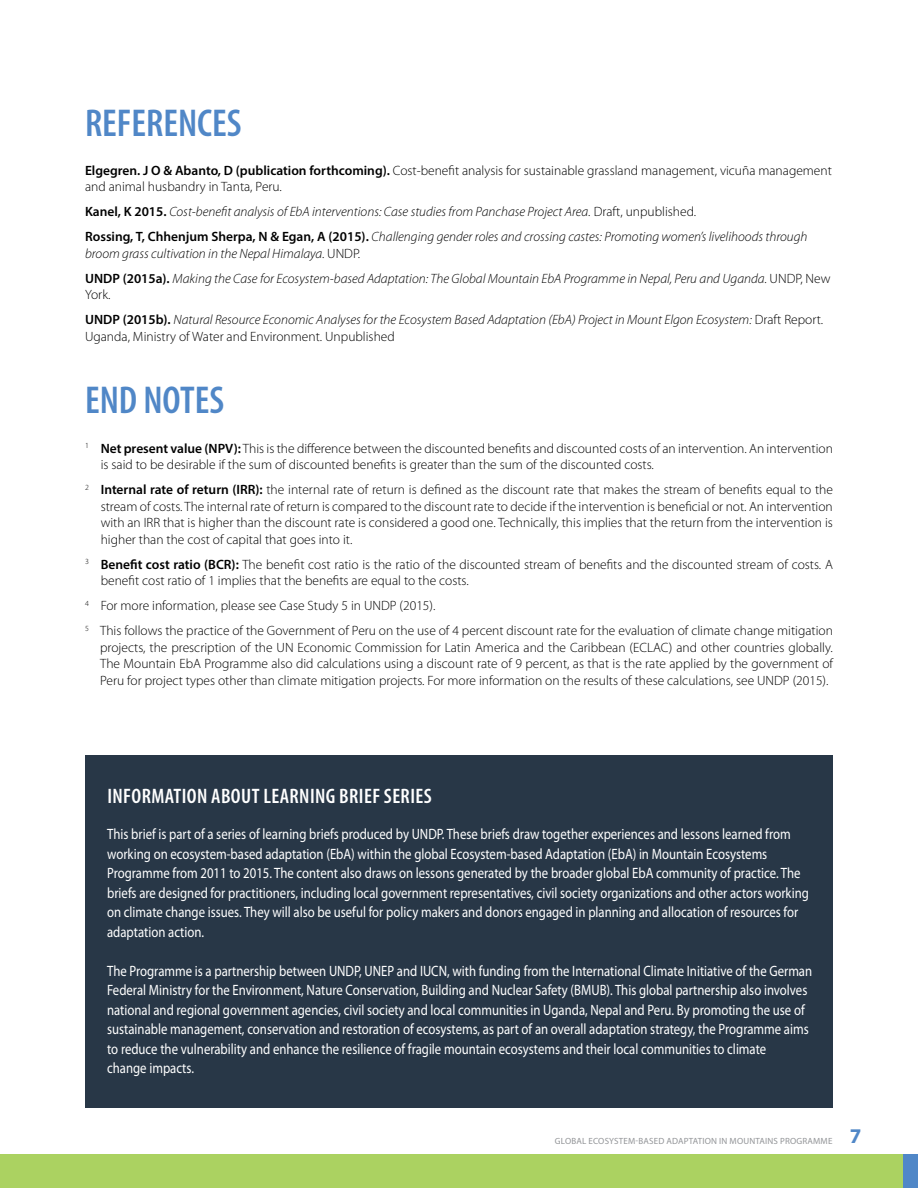
<style>
.page{position:relative;width:918px;height:1188px;background:#fff}
.page>*{position:absolute;margin:0;border:0;box-sizing:border-box;transform-origin:0 0}
.t1{font:600 condensed 39px "Myriad Pro";color:#5087c7}
.t2{font:600 condensed 21px "Myriad Pro";letter-spacing:.02em;color:#fff}
.t3{font:700 21px "Myriad Pro";color:#5087c7}
.t4{font:15px/19.5px "Myriad Pro";color:#fff;scale:.85 1}
.t5{font:300 13.5px/16.5px "Myriad Pro";color:#000}
.t6{font:italic 300 13.5px/25px "Myriad Pro";color:#000}
.t7{font:9px "Myriad Pro";letter-spacing:.02em;color:#939598}
.s1{font-weight:600}
.s2{font-weight:600;font-style:normal}
.s3{font-style:normal}
</style>
<div class="page">
<div style="left:0;top:1154px;width:918px;height:34px;background:#abd261"></div>
<div style="left:903px;top:1154px;width:15px;height:34px;background:#5087c7"></div>
<div style="left:85px;top:755px;width:748px;height:353px;background:#283747"></div>
<h1 class="t1" style="left:85px;top:101px;width:158px">REFERENCES</h1>
<p class="t5" style="left:85px;top:162px;width:748px"><span class="s1">Elgegren. J O &amp; Abanto, D (publication forthcoming).</span> Cost-benefit analysis for sustainable grassland management, vicuña management and animal husbandry in Tanta, Peru.</p>
<p class="t6" style="left:85px;top:200px;width:724px"><span class="s2">Kanel, K 2015.</span> Cost-benefit analysis of EbA interventions: Case studies from Panchase Project Area. <span class="s3">Draft, unpublished.<br></span><span class="s2">Rossing, T, Chhenjum Sherpa, N &amp; Egan, A (2015).</span> Challenging gender roles and crossing castes: Promoting women’s livelihoods through</p>
<p class="t6" style="left:85px;top:241px;width:747px">broom grass cultivation in the Nepal Himalaya. <span class="s3">UNDP.<br></span><span class="s2">UNDP (2015a).</span> Making the Case for Ecosystem-based Adaptation: The Global Mountain EbA Programme in Nepal, Peru and Uganda. <span class="s3">UNDP, New</span></p>
<p class="t6" style="left:85px;top:283px;width:740px"><span class="s3">York.<br></span><span class="s2">UNDP (2015b).</span> Natural Resource Economic Analyses for the Ecosystem Based Adaptation (EbA) Project in Mount Elgon Ecosystem: <span class="s3">Draft Report.</span></p>
<p class="t5" style="left:85px;top:328px;width:311px">Uganda, Ministry of Water and Environment. Unpublished</p>
<h1 class="t1" style="left:85px;top:379px;width:141px">END NOTES</h1>
<p class="t5" style="left:101px;top:440px;width:734px;text-indent:-16px"><sup>1</sup> <span class="s1">Net present value (NPV):</span> This is the difference between the discounted benefits and discounted costs of an intervention. An intervention is said to be desirable if the sum of discounted benefits is greater than the sum of the discounted costs.</p>
<p class="t5" style="left:101px;top:482px;width:734px;text-align:justify;text-indent:-16px"><sup>2</sup> <span class="s1">Internal rate of return (IRR):</span> the internal rate of return is defined as the discount rate that makes the stream of benefits equal to the stream of costs. The internal rate of return is compared to the discount rate to decide if the intervention is beneficial or not. An intervention with an IRR that is higher than the discount rate is considered a good one. Technically, this implies that the return from the intervention is higher than the cost of capital that goes into it.</p>
<p class="t5" style="left:101px;top:556px;width:734px;text-indent:-16px"><sup>3</sup> <span class="s1">Benefit cost ratio (BCR):</span> The benefit cost ratio is the ratio of the discounted stream of benefits and the discounted stream of costs. A benefit cost ratio of 1 implies that the benefits are equal to the costs.</p>
<p class="t5" style="left:85px;top:594px;width:749px;line-height:25px"><sup>4</sup> For more information, please see Case Study 5 in UNDP (2015).<br><sup>5</sup> This follows the practice of the Government of Peru on the use of 4 percent discount rate for the evaluation of climate change mitigation</p>
<p class="t5" style="left:100px;top:639px;width:734px;text-align:justify">projects, the prescription of the UN Economic Commission for Latin America and the Caribbean (ECLAC) and other countries globally.<br>The Mountain EbA Programme also did calculations using a discount rate of 9 percent, as that is the rate applied by the government of Peru for project types other than climate mitigation projects. For more information on the results of these calculations, see UNDP (2015).</p>
<h2 class="t2" style="left:107px;top:785px;width:326px">INFORMATION ABOUT LEARNING BRIEF SERIES</h2>
<p class="t4" style="left:107px;top:825px;width:827px">This brief is part of a series of learning briefs produced by UNDP. These briefs draw together experiences and lessons learned from working on ecosystem-based adaptation (EbA) within the global Ecosystem-based Adaptation (EbA) in Mountain Ecosystems Programme from 2011 to 2015. The content also draws on lessons generated by the broader global EbA community of practice. The briefs are designed for practitioners, including local government representatives, civil society organizations and other actors working on climate change issues. They will also be useful for policy makers and donors engaged in planning and allocation of resources for adaptation action.</p>
<p class="t4" style="left:107px;top:961px;width:831px">The Programme is a partnership between UNDP, UNEP and IUCN, with funding from the International Climate Initiative of the German Federal Ministry for the Environment, Nature Conservation, Building and Nuclear Safety (BMUB). This global partnership also involves national and regional government agencies, civil society and local communities in Uganda, Nepal and Peru. By promoting the use of sustainable management, conservation and restoration of ecosystems, as part of an overall adaptation strategy, the Programme aims to reduce the vulnerability and enhance the resilience of fragile mountain ecosystems and their local communities to climate<br>change impacts.</p>
<p class="t7" style="left:555px;top:1136px;width:279px">GLOBAL ECOSYSTEM-BASED ADAPTATION IN MOUNTAINS PROGRAMME</p>
<h2 class="t3" style="left:850px;top:1124px;width:13px">7</h2>
</div>
